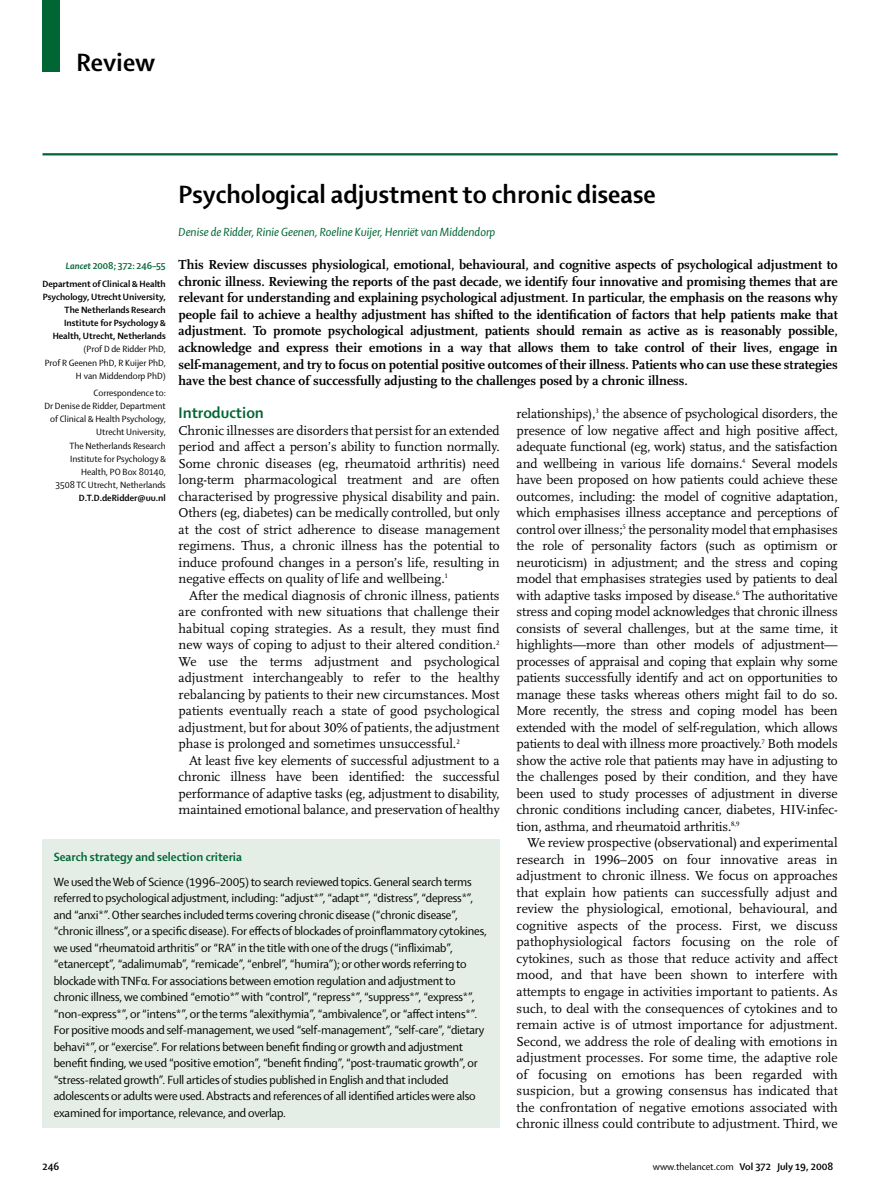
<style>
.page{position:relative;width:893px;height:1200px;background:#fff}
.page>*{position:absolute;margin:0;border:0;box-sizing:border-box;transform-origin:0 0}
.t1{font:700 27px "Shaker 2 Lancet";color:#000}
.t2{font:700 16.5px "Shaker 2 Lancet";color:#063}
.t3{font:13.5px/16.5px "Scala Lancet Pro";letter-spacing:-.005em;color:#000;text-align:justify}
.t4{font:700 13.5px/16.5px "Scala Lancet Pro";color:#000;text-align:justify}
.t5{font:12.75px/16.5px "Shaker 2 Lancet";letter-spacing:-.01em;color:#000}
.t6{font:italic 12.75px "Shaker 2 Lancet";color:#063}
.t7{font:700 12.75px "Shaker 2 Lancet";color:#063}
.t8{font:10.5px "Shaker 2 Lancet";color:#000}
.t9{font:700 10.5px "Shaker 2 Lancet";color:#000}
.t10{font:9.75px/13.2px "Shaker 2 Lancet";color:#000;text-align:right}
.t11{font:700 9.75px/13.2px "Shaker 2 Lancet";color:#000;text-align:right}
.s1{font-style:italic;color:#063}
.s2{color:#063}
.s3{font-weight:700}
</style>
<div class="page">
<div style="left:43px;top:0;width:17px;height:71px;background:#063"></div>
<hr style="left:43px;top:153px;width:795px;height:2px;background:#063">
<div style="left:43px;top:839px;width:457px;height:288px;background:#e4ede6"></div>
<h1 class="t1" style="left:77px;top:52px;width:80px">Review</h1>
<h1 class="t1" style="left:179px;top:184px;width:478px">Psychological adjustment to chronic disease</h1>
<p class="t6" style="left:179px;top:227px;width:318px">Denise de Ridder, Rinie Geenen, Roeline Kuijer, Henriët van Middendorp</p>
<p class="t4" style="left:179px;top:257px;width:661px">This Review discusses physiological, emotional, behavioural, and cognitive aspects of psychological adjustment to chronic illness. Reviewing the reports of the past decade, we identify four innovative and promising themes that are relevant for understanding and explaining psychological adjustment. In particular, the emphasis on the reasons why people fail to achieve a healthy adjustment has shifted to the identification of factors that help patients make that adjustment. To promote psychological adjustment, patients should remain as active as is reasonably possible, acknowledge and express their emotions in a way that allows them to take control of their lives, engage in self-management, and try to focus on potential positive outcomes of their illness. Patients who can use these strategies have the best chance of successfully adjusting to the challenges posed by a chronic illness.</p>
<p class="t2" style="left:179px;top:406px;width:87px">Introduction</p>
<p class="t3" style="left:179px;top:423px;width:323px">Chronic illnesses are disorders that persist for an extended period and affect a person’s ability to function normally.<br>Some chronic diseases (eg, rheumatoid arthritis) need long-term pharmacological treatment and are often characterised by progressive physical disability and pain.<br>Others (eg, diabetes) can be medically controlled, but only at the cost of strict adherence to disease management regimens. Thus, a chronic illness has the potential to induce profound changes in a person’s life, resulting in negative effects on quality of life and wellbeing.<sup>1</sup></p>
<p class="t3" style="left:179px;top:588px;width:323px;text-indent:11px">After the medical diagnosis of chronic illness, patients are confronted with new situations that challenge their habitual coping strategies. As a result, they must find new ways of coping to adjust to their altered condition.<sup>2<br></sup>We use the terms adjustment and psychological adjustment interchangeably to refer to the healthy rebalancing by patients to their new circumstances. Most patients eventually reach a state of good psychological adjustment, but for about 30% of patients, the adjustment phase is prolonged and sometimes unsuccessful.<sup>2</sup></p>
<p class="t3" style="left:179px;top:753px;width:323px;text-indent:11px">At least five key elements of successful adjustment to a chronic illness have been identified: the successful performance of adaptive tasks (eg, adjustment to disability, maintained emotional balance, and preservation of healthy</p>
<p class="t11" style="left:43px;top:258px;width:125px;line-height:17.4px"><span class="s1">Lancet</span> <span class="s2">2008; 372: 246–55<br></span>Department of Clinical &amp; Health</p>
<p class="t11" style="left:43px;top:291px;width:125px">Psychology, Utrecht University,<br>The Netherlands Research<br>Institute for Psychology &amp;<br>Health, Utrecht, Netherlands</p>
<p class="t10" style="left:45px;top:343px;width:123px">(Prof D de Ridder PhD,<br>Prof R Geenen PhD, R Kuijer PhD,<br>H van Middendorp PhD)</p>
<p class="t10" style="left:44px;top:387px;width:123px">Correspondence to:<br>Dr Denise de Ridder, Department of Clinical &amp; Health Psychology,<br>Utrecht University,<br>The Netherlands Research<br>Institute for Psychology &amp;<br>Health, PO Box 80140,<br>3508 TC Utrecht, Netherlands</p>
<p class="t11" style="left:79px;top:492px;width:88px">D.T.D.deRidder@uu.nl</p>
<p class="t3" style="left:517px;top:406px;width:323px">relationships),<sup>3</sup> the absence of psychological disorders, the presence of low negative affect and high positive affect, adequate functional (eg, work) status, and the satisfaction and wellbeing in various life domains.<sup>4</sup> Several models have been proposed on how patients could achieve these outcomes, including: the model of cognitive adaptation, which emphasises illness acceptance and perceptions of control over illness;<sup>5</sup> the personality model that emphasises the role of personality factors (such as optimism or neuroticism) in adjustment; and the stress and coping model that emphasises strategies used by patients to deal with adaptive tasks imposed by disease.<sup>6</sup> The authoritative stress and coping model acknowledges that chronic illness consists of several challenges, but at the same time, it highlights—more than other models of adjustment— processes of appraisal and coping that explain why some patients successfully identify and act on opportunities to manage these tasks whereas others might fail to do so.<br>More recently, the stress and coping model has been extended with the model of self-regulation, which allows patients to deal with illness more proactively.<sup>7</sup> Both models show the active role that patients may have in adjusting to the challenges posed by their condition, and they have been used to study processes of adjustment in diverse chronic conditions including cancer, diabetes, HIV-infec&shy;tion, asthma, and rheumatoid arthritis.<sup>8,9</sup></p>
<p class="t3" style="left:517px;top:835px;width:323px;text-indent:11px">We review prospective (observational) and experimental research in 1996–2005 on four innovative areas in adjustment to chronic illness. We focus on approaches that explain how patients can successfully adjust and review the physiological, emotional, behavioural, and cognitive aspects of the process. First, we discuss pathophysiological factors focusing on the role of cytokines, such as those that reduce activity and affect mood, and that have been shown to interfere with attempts to engage in activities important to patients. As such, to deal with the consequences of cytokines and to remain active is of utmost importance for adjustment.<br>Second, we address the role of dealing with emotions in adjustment processes. For some time, the adaptive role of focusing on emotions has been regarded with suspicion, but a growing consensus has indicated that the confrontation of negative emotions associated with chronic illness could contribute to adjustment. Third, we</p>
<p class="t7" style="left:54px;top:851px;width:190px">Search strategy and selection criteria</p>
<p class="t5" style="left:54px;top:874px;width:435px">We used the Web of Science (1996–2005) to search reviewed topics. General search terms referred to psychological adjustment, including: “adjust*”, “adapt*”, “distress”, “depress*”, and “anxi*”. Other searches included terms covering chronic disease (“chronic disease”, “chronic illness”, or a specific disease). For effects of blockades of proinflammatory cytokines, we used “rheumatoid arthritis” or “RA” in the title with one of the drugs (“infliximab”, “etanercept”, “adalimumab”, “remicade”, “enbrel”, “humira”); or other words referring to blockade with TNFα. For associations between emotion regulation and adjustment to chronic illness, we combined “emotio*” with “control”, “repress*”, “suppress*”, “express*”, “non-express*”, or “intens*”, or the terms “alexithymia”, “ambivalence”, or “affect intens*”.<br>For positive moods and self-management, we used “self-management”, “self-care”, “dietary behavi*”, or “exercise”. For relations between benefit finding or growth and adjustment benefit finding, we used “positive emotion”, “benefit finding”, “post-traumatic growth”, or “stress-related growth”. Full articles of studies published in English and that included adolescents or adults were used. Abstracts and references of all identified articles were also examined for importance, relevance, and overlap.</p>
<p class="t9" style="left:43px;top:1162px;width:18px">246</p>
<p class="t8" style="left:653px;top:1162px;width:182px">www.thelancet.com <span class="s3">Vol 372 July 19, 2008</span></p>
</div>
